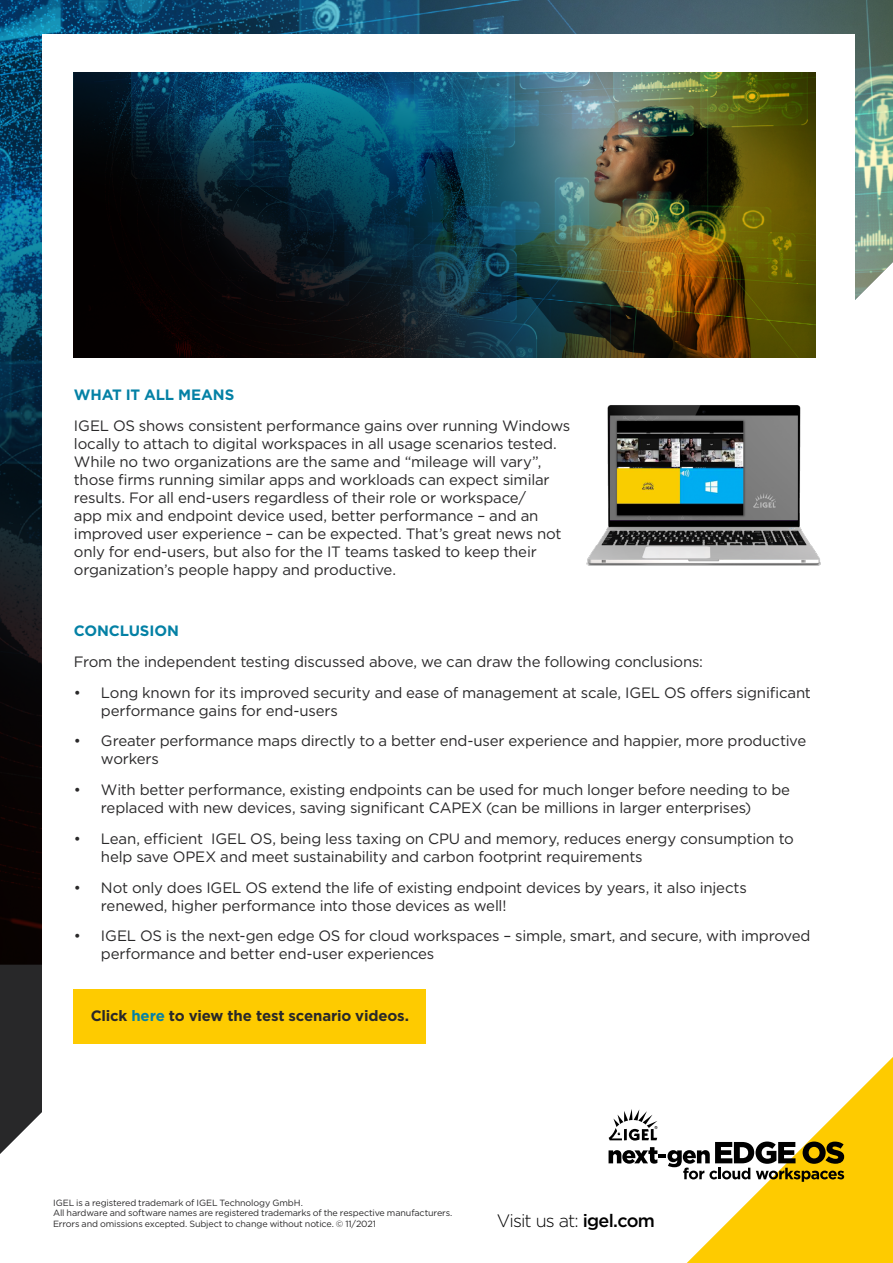
<style>
.page{position:relative;width:893px;height:1263px;background:#fff}
.page>*{position:absolute;margin:0;border:0;box-sizing:border-box;transform-origin:0 0}
.t1{font:300 18px "Gotham";letter-spacing:-.055em;color:#000}
.t2{font:15px/18px "Gotham";letter-spacing:-.015em;color:#292829}
.t3{font:700 15px "Gotham";letter-spacing:-.015em;color:#292829}
.t4{font:700 15px "Gotham";letter-spacing:-.01em;color:#0481a5}
.t5{font:9px/10.5px "Gotham";letter-spacing:-.015em;color:#292829}
.s1{color:#0481a5}
.s2{font-weight:500}
</style>
<div class="page">
<svg style="left:0;top:965px;width:609px;height:189px"></svg>
<img style="left:0;top:0;width:893px;height:965px">
<div style="left:43px;top:34px;width:812px;height:1100px;background:#fff"></div>
<div style="left:74px;top:989px;width:352px;height:54px;background:#fecb00"></div>
<img style="left:74px;top:72px;width:742px;height:285px">
<img style="left:586px;top:389px;width:271px;height:192px">
<svg style="left:609px;top:1057px;width:284px;height:206px"></svg>
<p class="t4" style="left:74px;top:385px;width:162px">WHAT IT ALL MEANS</p>
<p class="t2" style="left:74px;top:416px;width:498px">IGEL OS shows consistent performance gains over running Windows locally to attach to digital workspaces in all usage scenarios tested.<br>While no two organizations are the same and “mileage will vary”, those firms running similar apps and workloads can expect similar results. For all end-users regardless of their role or workspace/<br>app mix and endpoint device used, better performance – and an improved user experience – can be expected. That’s great news not only for end-users, but also for the IT teams tasked to keep their organization’s people happy and productive.</p>
<p class="t4" style="left:74px;top:621px;width:106px">CONCLUSION</p>
<p class="t2" style="left:74px;top:652px;width:630px">From the independent testing discussed above, we can draw the following conclusions:</p>
<p class="t2" style="left:101px;top:683px;width:712px;text-indent:-27px">• Long known for its improved security and ease of management at scale, IGEL OS offers significant performance gains for end-users</p>
<p class="t2" style="left:101px;top:732px;width:707px;text-indent:-27px">• Greater performance maps directly to a better end-user experience and happier, more productive workers</p>
<p class="t2" style="left:101px;top:780px;width:691px;text-indent:-27px">• With better performance, existing endpoints can be used for much longer before needing to be replaced with new devices, saving significant CAPEX (can be millions in larger enterprises)</p>
<p class="t2" style="left:101px;top:829px;width:694px;text-indent:-27px">• Lean, efficient IGEL OS, being less taxing on CPU and memory, reduces energy consumption to help save OPEX and meet sustainability and carbon footprint requirements</p>
<p class="t2" style="left:101px;top:878px;width:647px;text-indent:-27px">• Not only does IGEL OS extend the life of existing endpoint devices by years, it also injects renewed, higher performance into those devices as well!</p>
<p class="t2" style="left:101px;top:927px;width:711px;text-indent:-27px">• IGEL OS is the next-gen edge OS for cloud workspaces – simple, smart, and secure, with improved performance and better end-user experiences</p>
<p class="t3" style="left:91px;top:1006px;width:320px">Click <span class="s1">here</span> to view the test scenario videos.</p>
<p class="t5" style="left:53px;top:1197px;width:401px">IGEL is a registered trademark of IGEL Technology GmbH.<br>All hardware and software names are registered trademarks of the respective manufacturers.<br>Errors and omissions excepted. Subject to change without notice. © 11/2021</p>
<p class="t1" style="left:497px;top:1209px;width:159px">Visit us at: <span class="s2">igel.com</span></p>
</div>
